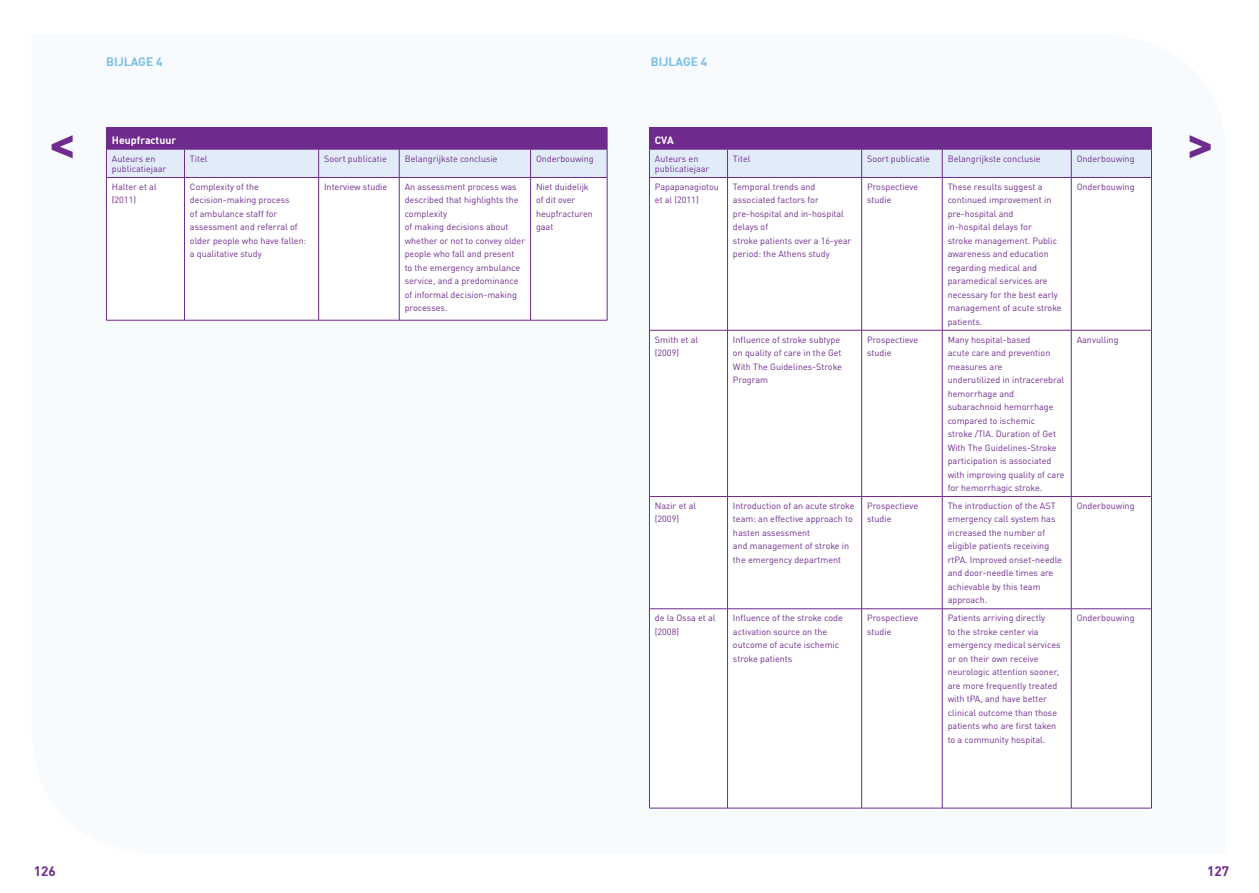
<style>
.page{position:relative;width:1259px;height:893px;background:#fff}
.page>*{position:absolute;margin:0;border:0;box-sizing:border-box;transform-origin:0 0}
.t1{font:900 37.8px "Arial";color:#6e2a8d}
.t2{font:700 13.5px "DIN";color:#6e2a8d}
.t3{font:700 12px "DIN";color:#79bde8}
.t4{font:700 10.5px "DIN";color:#fff}
.t5{font:9px/13.5px "DINOT";color:#6e2a8d}
</style>
<div class="page">
<svg style="left:185px;top:178px;width:422px;height:142px"></svg>
<hr style="left:106px;top:127px;width:78px;height:1px;background:#6e2a8d">
<hr style="left:184px;top:127px;width:135px;height:1px;background:#6e2a8d">
<hr style="left:319px;top:127px;width:80px;height:1px;background:#6e2a8d">
<hr style="left:399px;top:127px;width:131px;height:1px;background:#6e2a8d">
<hr style="left:530px;top:127px;width:77px;height:1px;background:#6e2a8d">
<svg style="left:106px;top:128px;width:502px;height:49px;background:#ac94c7"></svg>
<hr style="left:106px;top:177px;width:78px;height:1px;background:#6e2a8d">
<hr style="left:106px;top:178px;width:1px;height:142px;background:#6e2a8d">
<hr style="left:184px;top:177px;width:135px;height:1px;background:#6e2a8d">
<hr style="left:184px;top:178px;width:1px;height:142px;background:#6e2a8d">
<hr style="left:319px;top:177px;width:80px;height:1px;background:#6e2a8d">
<hr style="left:318px;top:178px;width:1px;height:142px;background:#6e2a8d">
<hr style="left:399px;top:177px;width:131px;height:1px;background:#6e2a8d">
<hr style="left:399px;top:178px;width:1px;height:142px;background:#6e2a8d">
<hr style="left:530px;top:177px;width:77px;height:1px;background:#6e2a8d">
<hr style="left:530px;top:178px;width:1px;height:142px;background:#6e2a8d">
<hr style="left:607px;top:178px;width:1px;height:142px;background:#6e2a8d">
<hr style="left:106px;top:320px;width:78px;height:1px;background:#6e2a8d">
<hr style="left:184px;top:320px;width:135px;height:1px;background:#6e2a8d">
<hr style="left:319px;top:320px;width:80px;height:1px;background:#6e2a8d">
<hr style="left:399px;top:320px;width:131px;height:1px;background:#6e2a8d">
<hr style="left:530px;top:320px;width:77px;height:1px;background:#6e2a8d">
<svg style="left:728px;top:178px;width:423px;height:630px"></svg>
<hr style="left:649px;top:127px;width:78px;height:1px;background:#6e2a8d">
<hr style="left:727px;top:127px;width:134px;height:1px;background:#6e2a8d">
<hr style="left:861px;top:127px;width:81px;height:1px;background:#6e2a8d">
<hr style="left:942px;top:127px;width:129px;height:1px;background:#6e2a8d">
<hr style="left:1071px;top:127px;width:80px;height:1px;background:#6e2a8d">
<svg style="left:649px;top:128px;width:503px;height:49px;background:#ad94c7"></svg>
<hr style="left:649px;top:177px;width:78px;height:1px;background:#6e2a8d">
<hr style="left:649px;top:178px;width:1px;height:152px;background:#6e2a8d">
<hr style="left:727px;top:177px;width:134px;height:1px;background:#6e2a8d">
<hr style="left:727px;top:178px;width:1px;height:152px;background:#6e2a8d">
<hr style="left:861px;top:177px;width:81px;height:1px;background:#6e2a8d">
<hr style="left:861px;top:178px;width:1px;height:152px;background:#6e2a8d">
<hr style="left:942px;top:177px;width:129px;height:1px;background:#6e2a8d">
<hr style="left:942px;top:178px;width:1px;height:152px;background:#6e2a8d">
<hr style="left:1071px;top:177px;width:80px;height:1px;background:#6e2a8d">
<hr style="left:1071px;top:178px;width:1px;height:152px;background:#6e2a8d">
<hr style="left:1151px;top:178px;width:1px;height:152px;background:#6e2a8d">
<hr style="left:649px;top:330px;width:78px;height:1px;background:#6e2a8d">
<hr style="left:649px;top:330px;width:1px;height:166px;background:#6e2a8d">
<hr style="left:727px;top:330px;width:134px;height:1px;background:#6e2a8d">
<hr style="left:727px;top:330px;width:1px;height:166px;background:#6e2a8d">
<hr style="left:861px;top:330px;width:81px;height:1px;background:#6e2a8d">
<hr style="left:861px;top:330px;width:1px;height:166px;background:#6e2a8d">
<hr style="left:942px;top:330px;width:129px;height:1px;background:#6e2a8d">
<hr style="left:942px;top:330px;width:1px;height:166px;background:#6e2a8d">
<hr style="left:1071px;top:330px;width:80px;height:1px;background:#6e2a8d">
<hr style="left:1071px;top:330px;width:1px;height:166px;background:#6e2a8d">
<hr style="left:1151px;top:330px;width:1px;height:166px;background:#6e2a8d">
<hr style="left:649px;top:496px;width:78px;height:1px;background:#6e2a8d">
<hr style="left:649px;top:497px;width:1px;height:112px;background:#6e2a8d">
<hr style="left:727px;top:496px;width:134px;height:1px;background:#6e2a8d">
<hr style="left:727px;top:497px;width:1px;height:112px;background:#6e2a8d">
<hr style="left:861px;top:496px;width:81px;height:1px;background:#6e2a8d">
<hr style="left:861px;top:497px;width:1px;height:112px;background:#6e2a8d">
<hr style="left:942px;top:496px;width:129px;height:1px;background:#6e2a8d">
<hr style="left:942px;top:497px;width:1px;height:112px;background:#6e2a8d">
<hr style="left:1071px;top:496px;width:80px;height:1px;background:#6e2a8d">
<hr style="left:1071px;top:497px;width:1px;height:112px;background:#6e2a8d">
<hr style="left:1151px;top:497px;width:1px;height:112px;background:#6e2a8d">
<hr style="left:649px;top:608px;width:78px;height:1px;background:#6e2a8d">
<hr style="left:649px;top:609px;width:1px;height:199px;background:#6e2a8d">
<hr style="left:727px;top:608px;width:134px;height:1px;background:#6e2a8d">
<hr style="left:727px;top:609px;width:1px;height:199px;background:#6e2a8d">
<hr style="left:861px;top:608px;width:81px;height:1px;background:#6e2a8d">
<hr style="left:861px;top:609px;width:1px;height:199px;background:#6e2a8d">
<hr style="left:942px;top:608px;width:129px;height:1px;background:#6e2a8d">
<hr style="left:942px;top:609px;width:1px;height:199px;background:#6e2a8d">
<hr style="left:1071px;top:608px;width:80px;height:1px;background:#6e2a8d">
<hr style="left:1071px;top:609px;width:1px;height:199px;background:#6e2a8d">
<hr style="left:1151px;top:609px;width:1px;height:199px;background:#6e2a8d">
<hr style="left:649px;top:808px;width:78px;height:1px;background:#6e2a8d">
<hr style="left:727px;top:808px;width:134px;height:1px;background:#6e2a8d">
<hr style="left:861px;top:808px;width:81px;height:1px;background:#6e2a8d">
<hr style="left:942px;top:808px;width:129px;height:1px;background:#6e2a8d">
<hr style="left:1071px;top:808px;width:80px;height:1px;background:#6e2a8d">
<h3 class="t3" style="left:106px;top:54px;width:58px">Bijlage 4</h3>
<h3 class="t3" style="left:651px;top:54px;width:58px">Bijlage 4</h3>
<h1 class="t1" style="left:50px;top:125px;width:26px">&lt;</h1>
<h1 class="t1" style="left:1187px;top:125px;width:26px">&gt;</h1>
<p class="t4" style="left:112px;top:133px;width:66px">Heupfractuur</p>
<p class="t5" style="left:112px;top:153px;width:56px;line-height:10.5px">Auteurs en publicatiejaar</p>
<p class="t5" style="left:190px;top:151px;width:19px">Titel</p>
<p class="t5" style="left:324px;top:151px;width:64px">Soort publicatie</p>
<p class="t5" style="left:405px;top:151px;width:95px">Belangrijkste conclusie</p>
<p class="t5" style="left:536px;top:151px;width:59px">Onderbouwing</p>
<p class="t5" style="left:112px;top:180px;width:46px">Halter et al (2011)</p>
<p class="t5" style="left:190px;top:180px;width:118px">Complexity of the decision-making process<br>of ambulance staff for assessment and referral of older people who have fallen: a qualitative study</p>
<p class="t5" style="left:324px;top:180px;width:65px">Interview studie</p>
<p class="t5" style="left:405px;top:180px;width:122px">An assessment process was described that highlights the complexity<br>of making decisions about whether or not to convey older people who fall and present<br>to the emergency ambulance service, and a predominance of informal decision-making processes.</p>
<p class="t5" style="left:536px;top:180px;width:58px">Niet duidelijk of dit over heupfracturen gaat</p>
<p class="t4" style="left:655px;top:133px;width:20px">CVA</p>
<p class="t5" style="left:655px;top:153px;width:56px;line-height:10.5px">Auteurs en publicatiejaar</p>
<p class="t5" style="left:733px;top:151px;width:19px">Titel</p>
<p class="t5" style="left:867px;top:151px;width:64px">Soort publicatie</p>
<p class="t5" style="left:947px;top:151px;width:95px">Belangrijkste conclusie</p>
<p class="t5" style="left:1076px;top:151px;width:59px">Onderbouwing</p>
<p class="t5" style="left:655px;top:180px;width:66px">Papapanagiotou et al (2011)</p>
<p class="t5" style="left:733px;top:180px;width:120px">Temporal trends and associated factors for pre-hospital and in-hospital delays of<br>stroke patients over a 16-year period: the Athens study</p>
<p class="t5" style="left:867px;top:180px;width:53px">Prospectieve studie</p>
<p class="t5" style="left:947px;top:180px;width:115px">These results suggest a continued improvement in pre-hospital and<br>in-hospital delays for<br>stroke management. Public awareness and education regarding medical and paramedical services are necessary for the best early management of acute stroke patients.</p>
<p class="t5" style="left:1076px;top:180px;width:59px">Onderbouwing</p>
<p class="t5" style="left:655px;top:332px;width:45px">Smith et al (2009)</p>
<p class="t5" style="left:733px;top:332px;width:110px">Influence of stroke subtype on quality of care in the Get<br>With The Guidelines-Stroke<br>Program</p>
<p class="t5" style="left:867px;top:332px;width:53px">Prospectieve studie</p>
<p class="t5" style="left:947px;top:332px;width:118px">Many hospital-based<br>acute care and prevention measures are<br>underutilized in intracerebral hemorrhage and subarachnoid hemorrhage compared to ischemic<br>stroke /TIA. Duration of Get<br>With The Guidelines-Stroke participation is associated with improving quality of care for hemorrhagic stroke.</p>
<p class="t5" style="left:1076px;top:332px;width:43px">Aanvulling</p>
<p class="t5" style="left:655px;top:499px;width:43px">Nazir et al (2009)</p>
<p class="t5" style="left:733px;top:499px;width:123px">Introduction of an acute stroke team: an effective approach to hasten assessment<br>and management of stroke in the emergency department</p>
<p class="t5" style="left:867px;top:499px;width:53px">Prospectieve studie</p>
<p class="t5" style="left:947px;top:499px;width:116px">The introduction of the AST emergency call system has increased the number of eligible patients receiving rtPA. Improved onset-needle and door-needle times are achievable by this team approach.</p>
<p class="t5" style="left:1076px;top:499px;width:59px">Onderbouwing</p>
<p class="t5" style="left:655px;top:611px;width:62px">de la Ossa et al (2008)</p>
<p class="t5" style="left:733px;top:611px;width:111px">Influence of the stroke code activation source on the outcome of acute ischemic stroke patients</p>
<p class="t5" style="left:867px;top:611px;width:53px">Prospectieve studie</p>
<p class="t5" style="left:947px;top:611px;width:115px">Patients arriving directly<br>to the stroke center via emergency medical services or on their own receive neurologic attention sooner, are more frequently treated with tPA, and have better clinical outcome than those patients who are first taken to a community hospital.</p>
<p class="t5" style="left:1076px;top:611px;width:59px">Onderbouwing</p>
<h2 class="t2" style="left:34px;top:862px;width:23px">126</h2>
<h2 class="t2" style="left:1207px;top:862px;width:23px">127</h2>
</div>
